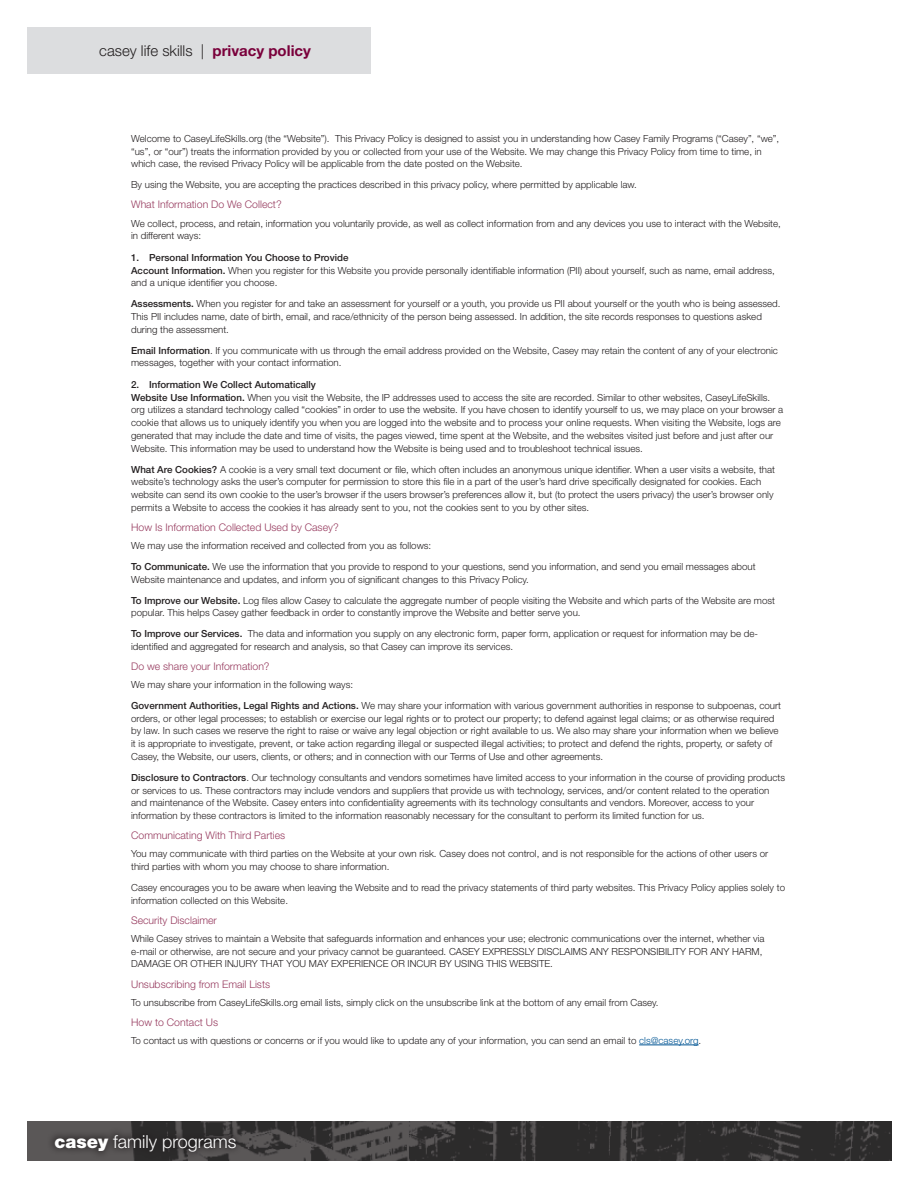
<style>
.page{position:relative;width:918px;height:1188px;background:#fff}
.page>*{position:absolute;margin:0;border:0;box-sizing:border-box;transform-origin:0 0}
.t1{font:300 18px "Helvetica Neue LT Std";color:#fff}
.t2{font:300 15px "Helvetica Neue LT Std";color:#231f20}
.PP_Heading{font:300 10.5px "Helvetica Neue LT Std";color:#973b5f}
.PP_Body{font:300 9.75px/12.8px "Helvetica Neue LT Std";color:#231f20}
.PP_Heading_bullet{font:500 9.75px "Helvetica Neue LT Std";color:#231f20}
.s1{font-weight:700;color:#7a003b}
.s2{font-weight:500}
.s3{color:#005594}
.s4{font-weight:900}
</style>
<div class="page">
<div style="left:27px;top:27px;width:344px;height:46px;background:#dcdddf"></div>
<svg style="left:27px;top:1122px;width:864px;height:39px;background:#393737"></svg>
<div style="left:47px;top:1126px;width:196px;height:33px;background:#231f20;opacity:.75"></div>
<hr style="left:639px;top:1045px;width:60px;height:1px;background:#005594">
<p class="t2" style="left:99px;top:41px;width:213px">casey life skills | <span class="s1">privacy policy</span></p>
<p class="PP_Body" style="left:131px;top:132px;width:650px">Welcome to CaseyLifeSkills.org (the “Website”). This Privacy Policy is designed to assist you in understanding how Casey Family Programs (“Casey”, “we”, “us”, or “our”) treats the information provided by you or collected from your use of the Website. We may change this Privacy Policy from time to time, in which case, the revised Privacy Policy will be applicable from the date posted on the Website.</p>
<p class="PP_Body" style="left:131px;top:178px;width:507px">By using the Website, you are accepting the practices described in this privacy policy, where permitted by applicable law.</p>
<p class="PP_Heading" style="left:131px;top:198px;width:152px">What Information Do We Collect?</p>
<p class="PP_Body" style="left:131px;top:217px;width:651px">We collect, process, and retain, information you voluntarily provide, as well as collect information from and any devices you use to interact with the Website, in different ways:</p>
<p class="PP_Heading_bullet" style="left:131px;top:252px;width:219px">1. Personal Information You Choose to Provide</p>
<p class="PP_Body" style="left:131px;top:264px;width:645px"><span class="s2">Account Information.</span> When you register for this Website you provide personally identifiable information (PII) about yourself, such as name, email address, and a unique identifier you choose.</p>
<p class="PP_Body" style="left:131px;top:297px;width:651px"><span class="s2">Assessments.</span> When you register for and take an assessment for yourself or a youth, you provide us PII about yourself or the youth who is being assessed.<br>This PII includes name, date of birth, email, and race/ethnicity of the person being assessed. In addition, the site records responses to questions asked during the assessment.</p>
<p class="PP_Body" style="left:131px;top:344px;width:648px"><span class="s2">Email Information</span>. If you communicate with us through the email address provided on the Website, Casey may retain the content of any of your electronic messages, together with your contact information.</p>
<p class="PP_Heading_bullet" style="left:131px;top:379px;width:186px">2. Information We Collect Automatically</p>
<p class="PP_Body" style="left:131px;top:391px;width:654px"><span class="s2">Website Use Information.</span> When you visit the Website, the IP addresses used to access the site are recorded. Similar to other websites, CaseyLifeSkills. org utilizes a standard technology called “cookies” in order to use the website. If you have chosen to identify yourself to us, we may place on your browser a cookie that allows us to uniquely identify you when you are logged into the website and to process your online requests. When visiting the Website, logs are generated that may include the date and time of visits, the pages viewed, time spent at the Website, and the websites visited just before and just after our Website. This information may be used to understand how the Website is being used and to troubleshoot technical issues.</p>
<p class="PP_Body" style="left:131px;top:463px;width:645px"><span class="s2">What Are Cookies?</span> A cookie is a very small text document or file, which often includes an anonymous unique identifier. When a user visits a website, that website’s technology asks the user’s computer for permission to store this file in a part of the user’s hard drive specifically designated for cookies. Each website can send its own cookie to the user’s browser if the users browser’s preferences allow it, but (to protect the users privacy) the user’s browser only permits a Website to access the cookies it has already sent to you, not the cookies sent to you by other sites.</p>
<p class="PP_Heading" style="left:131px;top:521px;width:209px">How Is Information Collected Used by Casey?</p>
<p class="PP_Body" style="left:131px;top:539px;width:302px">We may use the information received and collected from you as follows:</p>
<p class="PP_Body" style="left:131px;top:560px;width:626px"><span class="s2">To Communicate.</span> We use the information that you provide to respond to your questions, send you information, and send you email messages about<br>Website maintenance and updates, and inform you of significant changes to this Privacy Policy.</p>
<p class="PP_Body" style="left:131px;top:593px;width:645px"><span class="s2">To Improve our Website.</span> Log files allow Casey to calculate the aggregate number of people visiting the Website and which parts of the Website are most popular. This helps Casey gather feedback in order to constantly improve the Website and better serve you.</p>
<p class="PP_Body" style="left:131px;top:627px;width:628px"><span class="s2">To Improve our Services.</span> The data and information you supply on any electronic form, paper form, application or request for information may be de&shy;identified and aggregated for research and analysis, so that Casey can improve its services.</p>
<p class="PP_Heading" style="left:131px;top:660px;width:140px">Do we share your Information?</p>
<p class="PP_Body" style="left:131px;top:678px;width:223px">We may share your information in the following ways:</p>
<p class="PP_Body" style="left:131px;top:699px;width:651px"><span class="s2">Government Authorities, Legal Rights and Actions.</span> We may share your information with various government authorities in response to subpoenas, court orders, or other legal processes; to establish or exercise our legal rights or to protect our property; to defend against legal claims; or as otherwise required by law. In such cases we reserve the right to raise or waive any legal objection or right available to us. We also may share your information when we believe it is appropriate to investigate, prevent, or take action regarding illegal or suspected illegal activities; to protect and defend the rights, property, or safety of Casey, the Website, our users, clients, or others; and in connection with our Terms of Use and other agreements.</p>
<p class="PP_Body" style="left:131px;top:771px;width:655px"><span class="s2">Disclosure to Contractors</span>. Our technology consultants and vendors sometimes have limited access to your information in the course of providing products or services to us. These contractors may include vendors and suppliers that provide us with technology, services, and/or content related to the operation and maintenance of the Website. Casey enters into confidentiality agreements with its technology consultants and vendors. Moreover, access to your information by these contractors is limited to the information reasonably necessary for the consultant to perform its limited function for us.</p>
<p class="PP_Heading" style="left:131px;top:829px;width:156px">Communicating With Third Parties</p>
<p class="PP_Body" style="left:131px;top:847px;width:639px">You may communicate with third parties on the Website at your own risk. Casey does not control, and is not responsible for the actions of other users or third parties with whom you may choose to share information.</p>
<p class="PP_Body" style="left:131px;top:881px;width:655px">Casey encourages you to be aware when leaving the Website and to read the privacy statements of third party websites. This Privacy Policy applies solely to information collected on this Website.</p>
<p class="PP_Heading" style="left:131px;top:914px;width:87px">Security Disclaimer</p>
<p class="PP_Body" style="left:131px;top:932px;width:635px">While Casey strives to maintain a Website that safeguards information and enhances your use; electronic communications over the internet, whether via e-mail or otherwise, are not secure and your privacy cannot be guaranteed. CASEY EXPRESSLY DISCLAIMS ANY RESPONSIBILITY FOR ANY HARM,<br>DAMAGE OR OTHER INJURY THAT YOU MAY EXPERIENCE OR INCUR BY USING THIS WEBSITE.</p>
<p class="PP_Heading" style="left:131px;top:977px;width:141px">Unsubscribing from Email Lists</p>
<p class="PP_Body" style="left:131px;top:996px;width:529px">To unsubscribe from CaseyLifeSkills.org email lists, simply click on the unsubscribe link at the bottom of any email from Casey.</p>
<p class="PP_Heading" style="left:131px;top:1016px;width:88px">How to Contact Us</p>
<p class="PP_Body" style="left:131px;top:1034px;width:572px">To contact us with questions or concerns or if you would like to update any of your information, you can send an email to <span class="s3">cls@casey.org</span>.</p>
<p class="t1" style="left:54px;top:1130px;width:184px"><span class="s4">casey</span> family programs</p>
</div>
